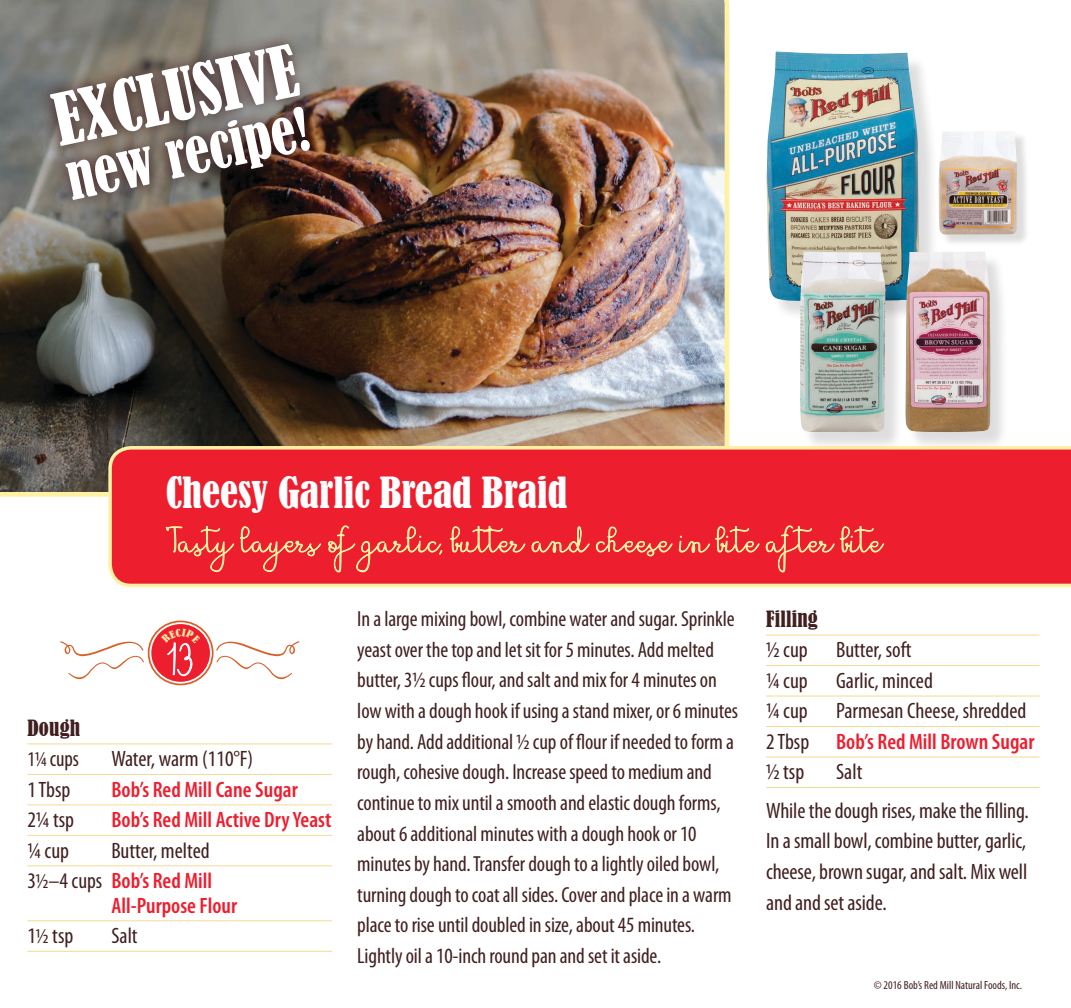
<style>
.page{position:relative;width:1071px;height:1008px;background:#fff}
.page>*{position:absolute;margin:0;border:0;box-sizing:border-box;transform-origin:0 0}
.t1{font:condensed 66.85px "Bernard";color:#fff}
.t2{font:condensed 55.48px "Bernard";color:#fff}
.descriptor{font:condensed 40.25px "Bernard";color:#fff}
.ingredients{font:condensed 22.4px "Myriad Pro";color:#411f1f}
.instructions{font:condensed 22.4px/30.6px "Myriad Pro";letter-spacing:-.005em;color:#411f1f;text-align:justify}
.ingredients-2{font:600 condensed 22.4px/24.5px "Myriad Pro";color:#ed1f2f}
.ingredients-3{font:condensed 22.4px "Myriad Pro";color:#411f1f;scale:.95 1}
.instructions-2{font:condensed 21.88px/30.6px "Myriad Pro";letter-spacing:-.005em;color:#411f1f}
.subhead_ingredient{font:condensed 21px "Bernard";letter-spacing:.01em;color:#411f1f}
.ingredients-4{font:condensed 21px "Bernard";letter-spacing:.01em;color:#411f1f}
.ingredients-5{font:condensed 11.9px "Myriad Pro";color:#411f1f}
.s1{font-size:21px}
.s2{font-weight:400;color:#411f1f}
.s3{font-weight:400;font-size:21px;color:#411f1f}
</style>
<div class="page">
<img style="left:0;top:0;width:729px;height:497px">
<svg style="left:108px;top:446px;width:963px;height:141px"></svg>
<svg style="left:165px;top:514px;width:157px;height:59px"></svg>
<svg style="left:328px;top:520px;width:115px;height:53px"></svg>
<svg style="left:450px;top:520px;width:140px;height:43px"></svg>
<svg style="left:596px;top:520px;width:289px;height:53px"></svg>
<hr style="left:766px;top:635px;width:274px;height:1px;background:#f3da94">
<hr style="left:766px;top:665px;width:274px;height:1px;background:#f3da94">
<hr style="left:766px;top:696px;width:274px;height:1px;background:#f3da94">
<hr style="left:766px;top:726px;width:274px;height:1px;background:#f3da94">
<hr style="left:766px;top:757px;width:274px;height:1px;background:#f3da94">
<hr style="left:766px;top:787px;width:274px;height:1px;background:#f3da94">
<hr style="left:27px;top:743px;width:305px;height:1px;background:#f3da94">
<hr style="left:27px;top:774px;width:305px;height:1px;background:#f3da94">
<hr style="left:27px;top:804px;width:305px;height:1px;background:#f3da94">
<hr style="left:27px;top:835px;width:305px;height:1px;background:#f3da94">
<hr style="left:27px;top:865px;width:305px;height:1px;background:#f3da94">
<hr style="left:27px;top:920px;width:305px;height:1px;background:#f3da94">
<hr style="left:27px;top:951px;width:305px;height:1px;background:#f3da94">
<svg style="left:33px;top:26px;width:298px;height:198px"></svg>
<div style="left:769px;top:54px;width:170px;height:268px;background:#231f20;opacity:.15"></div>
<img style="left:766px;top:51px;width:153px;height:250px">
<div style="left:803px;top:254px;width:101px;height:197px;background:#231f20;opacity:.15"></div>
<img style="left:800px;top:252px;width:85px;height:180px">
<div style="left:908px;top:254px;width:101px;height:197px;background:#231f20;opacity:.15"></div>
<img style="left:905px;top:252px;width:85px;height:180px">
<div style="left:941px;top:133px;width:89px;height:114px;background:#231f20;opacity:.15"></div>
<img style="left:939px;top:132px;width:78px;height:103px">
<div style="left:151px;top:624px;width:59px;height:58px;background:#ed1f2f;border-radius:50%"></div>
<svg style="left:216px;top:641px;width:83px;height:38px"></svg>
<svg style="left:60px;top:641px;width:84px;height:38px"></svg>
<div style="left:148px;top:621px;width:66px;height:64px;border:2px solid #d66127;border-radius:50%"></div>
<svg style="left:161px;top:628px;width:39px;height:58px"></svg>
<p class="t1" style="left:46px;top:83px;width:250px;rotate:-12deg">EXCLUSIVE</p>
<p class="t2" style="left:61px;top:148px;width:249px;rotate:-12deg">new recipe!</p>
<p class="descriptor" style="left:166px;top:469px;width:403px">Cheesy Garlic Bread Braid</p>
<p class="ingredients-4" style="left:27px;top:715px;width:54px">Dough</p>
<p class="ingredients-3" style="left:27px;top:747px;width:56px"><span class="s1">1¼</span> cups</p>
<p class="ingredients" style="left:111px;top:747px;width:143px">Water, warm (110°F)</p>
<p class="ingredients" style="left:27px;top:777px;width:45px">1 Tbsp</p>
<p class="ingredients-2" style="left:111px;top:777px;width:188px">Bob’s Red Mill Cane Sugar</p>
<p class="ingredients" style="left:27px;top:808px;width:48px">2¼ tsp</p>
<p class="ingredients-2" style="left:111px;top:808px;width:222px">Bob’s Red Mill Active Dry Yeast</p>
<p class="ingredients" style="left:27px;top:838px;width:43px">¼ cup</p>
<p class="ingredients" style="left:111px;top:838px;width:100px">Butter, melted</p>
<p class="ingredients-2" style="left:111px;top:869px;width:127px;text-indent:-84px"><span class="s2">3</span><span class="s3">½</span><span class="s2">–4 cups</span> Bob’s Red Mill<br>All-Purpose Flour</p>
<p class="ingredients" style="left:27px;top:923px;width:48px">1<span class="s1">½</span> tsp</p>
<p class="ingredients" style="left:111px;top:923px;width:28px">Salt</p>
<p class="instructions-2" style="left:357px;top:604px;width:382px">In a large mixing bowl, combine water and sugar. Sprinkle yeast over the top and let sit for 5 minutes. Add melted butter, 3½ cups flour, and salt and mix for 4 minutes on low with a dough hook if using a stand mixer, or 6 minutes by hand. Add additional ½ cup of flour if needed to form a rough, cohesive dough. Increase speed to medium and continue to mix until a smooth and elastic dough forms, about 6 additional minutes with a dough hook or 10 minutes by hand. Transfer dough to a lightly oiled bowl, turning dough to coat all sides. Cover and place in a warm place to rise until doubled in size, about 45 minutes.<br>Lightly oil a 10-inch round pan and set it aside.</p>
<p class="subhead_ingredient" style="left:766px;top:606px;width:53px">Filling</p>
<p class="ingredients" style="left:766px;top:638px;width:43px">½ cup</p>
<p class="ingredients" style="left:836px;top:638px;width:77px">Butter, soft</p>
<p class="ingredients" style="left:766px;top:668px;width:43px">¼ cup</p>
<p class="ingredients" style="left:836px;top:668px;width:98px">Garlic, minced</p>
<p class="ingredients" style="left:766px;top:699px;width:43px">¼ cup</p>
<p class="ingredients" style="left:836px;top:699px;width:192px">Parmesan Cheese, shredded</p>
<p class="ingredients-2" style="left:766px;top:729px;width:270px"><span class="s2">2 Tbsp</span> Bob’s Red Mill Brown Sugar</p>
<p class="ingredients" style="left:766px;top:760px;width:40px">½ tsp</p>
<p class="ingredients" style="left:836px;top:760px;width:28px">Salt</p>
<p class="instructions" style="left:766px;top:795px;width:264px">While the dough rises, make the filling.<br>In a small bowl, combine butter, garlic, cheese, brown sugar, and salt. Mix well and and set aside.</p>
<p class="ingredients-5" style="left:874px;top:979px;width:150px">© 2016 Bob’s Red Mill Natural Foods, Inc.</p>
</div>
